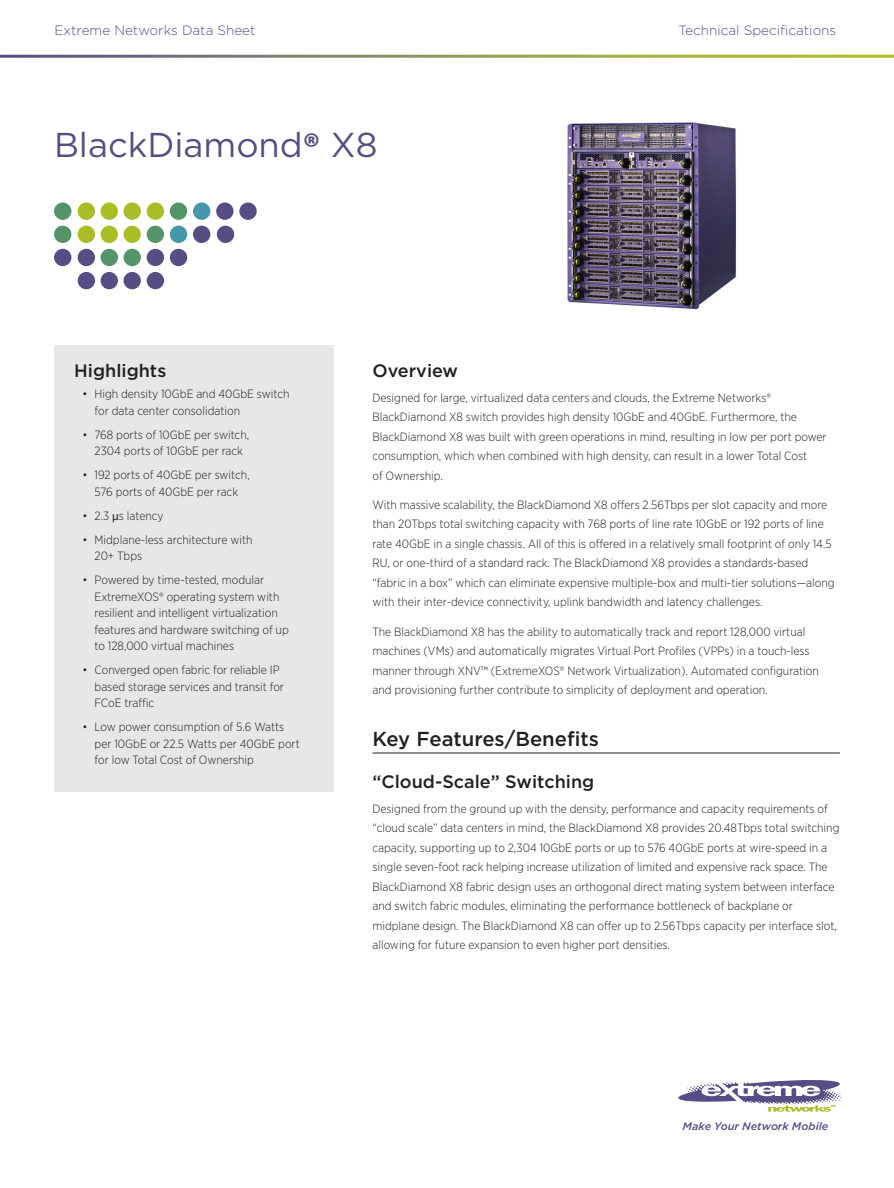
<style>
.page{position:relative;width:894px;height:1188px;background:#fff}
.page>*{position:absolute;margin:0;border:0;box-sizing:border-box;transform-origin:0 0}
.t1{font:34.5px "Gotham";color:#574d84}
.t2{font:500 20.25px "Gotham";color:#231f20}
.t3{font:500 18px "Gotham";color:#231f20}
.t4{font:300 13.5px "Gotham";color:#574d84}
.t5{font:300 12px/19.5px "Gotham Narrow";color:#231f20}
.t6{font:italic 500 10.8px "Gotham";color:#574d84}
.s1{font-family:"Calibri";font-weight:700}
.s2{font-family:"Myriad Pro";font-weight:400}
</style>
<div class="page">
<svg style="left:0;top:55px;width:893px;height:3px;background:#989b66"></svg>
<div style="left:123px;top:272px;width:18px;height:17px;background:#574d84;border-radius:50%"></div>
<div style="left:147px;top:272px;width:17px;height:17px;background:#574d84;border-radius:50%"></div>
<div style="left:123px;top:249px;width:18px;height:17px;background:#559469;border-radius:50%"></div>
<div style="left:147px;top:249px;width:17px;height:17px;background:#574d84;border-radius:50%"></div>
<div style="left:170px;top:249px;width:17px;height:17px;background:#574d84;border-radius:50%"></div>
<div style="left:123px;top:226px;width:18px;height:17px;background:#aabd26;border-radius:50%"></div>
<div style="left:147px;top:226px;width:17px;height:17px;background:#559469;border-radius:50%"></div>
<div style="left:170px;top:226px;width:17px;height:17px;background:#4498a9;border-radius:50%"></div>
<div style="left:193px;top:226px;width:17px;height:17px;background:#574d84;border-radius:50%"></div>
<div style="left:217px;top:226px;width:17px;height:17px;background:#574d84;border-radius:50%"></div>
<div style="left:123px;top:203px;width:18px;height:17px;background:#aabd26;border-radius:50%"></div>
<div style="left:100px;top:272px;width:18px;height:17px;background:#574d84;border-radius:50%"></div>
<div style="left:100px;top:249px;width:18px;height:17px;background:#559469;border-radius:50%"></div>
<div style="left:100px;top:226px;width:18px;height:17px;background:#aabd26;border-radius:50%"></div>
<div style="left:100px;top:203px;width:18px;height:17px;background:#aabd26;border-radius:50%"></div>
<div style="left:78px;top:272px;width:17px;height:17px;background:#574d84;border-radius:50%"></div>
<div style="left:78px;top:249px;width:17px;height:17px;background:#574d84;border-radius:50%"></div>
<div style="left:78px;top:226px;width:17px;height:17px;background:#aabd26;border-radius:50%"></div>
<div style="left:78px;top:203px;width:17px;height:17px;background:#aabd26;border-radius:50%"></div>
<div style="left:54px;top:249px;width:17px;height:17px;background:#574d84;border-radius:50%"></div>
<div style="left:54px;top:226px;width:17px;height:17px;background:#559469;border-radius:50%"></div>
<div style="left:54px;top:203px;width:17px;height:17px;background:#559469;border-radius:50%"></div>
<div style="left:147px;top:203px;width:17px;height:17px;background:#aabd26;border-radius:50%"></div>
<div style="left:170px;top:203px;width:17px;height:17px;background:#559469;border-radius:50%"></div>
<div style="left:193px;top:203px;width:17px;height:17px;background:#4498a9;border-radius:50%"></div>
<div style="left:216px;top:202px;width:17px;height:18px;background:#574d84;border-radius:50%"></div>
<div style="left:239px;top:202px;width:18px;height:18px;background:#574d84;border-radius:50%"></div>
<svg style="left:678px;top:1080px;width:162px;height:32px"></svg>
<img style="left:567px;top:122px;width:169px;height:188px">
<hr style="left:372px;top:753px;width:467px;height:1px;background:#231f20">
<div style="left:54px;top:345px;width:279px;height:447px;background:#e6e7e9"></div>
<p class="t4" style="left:54px;top:22px;width:202px">Extreme Networks Data Sheet</p>
<h1 class="t1" style="left:54px;top:122px;width:325px">BlackDiamond<span class="s1">®</span> X8</h1>
<p class="t4" style="left:678px;top:22px;width:159px">Technical Specifications</p>
<h3 class="t3" style="left:74px;top:358px;width:94px">Highlights</h3>
<p class="t5" style="left:94px;top:386px;width:196px;line-height:16.5px;text-indent:-12px">• High density 10GbE and 40GbE switch for data center consolidation</p>
<p class="t5" style="left:83px;top:426px;width:168px;line-height:16.5px;text-align:center">• 768 ports of 10GbE per switch,<br>2304 ports of 10GbE per rack</p>
<p class="t5" style="left:83px;top:467px;width:168px;line-height:16.5px;text-align:center">• 192 ports of 40GbE per switch,<br>576 ports of 40GbE per rack</p>
<p class="t5" style="left:83px;top:506px;width:82px">• 2.3 <span class="s2">µ</span>s latency</p>
<p class="t5" style="left:94px;top:531px;width:159px;line-height:16.5px;text-indent:-12px">• Midplane-less architecture with<br>20+ Tbps</p>
<p class="t5" style="left:94px;top:572px;width:196px;line-height:16.5px;text-indent:-12px">• Powered by time-tested, modular ExtremeXOS® operating system with resilient and intelligent virtualization features and hardware switching of up to 128,000 virtual machines</p>
<p class="t5" style="left:94px;top:662px;width:191px;line-height:16.5px;text-indent:-12px">• Converged open fabric for reliable IP based storage services and transit for<br>FCoE traffic</p>
<p class="t5" style="left:94px;top:719px;width:207px;line-height:16.5px;text-indent:-12px">• Low power consumption of 5.6 Watts per 10GbE or 22.5 Watts per 40GbE port for low Total Cost of Ownership</p>
<h3 class="t3" style="left:372px;top:359px;width:87px">Overview</h3>
<p class="t5" style="left:372px;top:387px;width:455px">Designed for large, virtualized data centers and clouds, the Extreme Networks® BlackDiamond X8 switch provides high density 10GbE and 40GbE. Furthermore, the BlackDiamond X8 was built with green operations in mind, resulting in low per port power consumption, which when combined with high density, can result in a lower Total Cost<br>of Ownership.</p>
<p class="t5" style="left:372px;top:495px;width:463px">With massive scalability, the BlackDiamond X8 offers 2.56Tbps per slot capacity and more than 20Tbps total switching capacity with 768 ports of line rate 10GbE or 192 ports of line rate 40GbE in a single chassis. All of this is offered in a relatively small footprint of only 14.5<br>RU, or one-third of a standard rack. The BlackDiamond X8 provides a standards-based “fabric in a box” which can eliminate expensive multiple-box and multi-tier solutions—along with their inter-device connectivity, uplink bandwidth and latency challenges.</p>
<p class="t5" style="left:372px;top:621px;width:447px">The BlackDiamond X8 has the ability to automatically track and report 128,000 virtual machines (VMs) and automatically migrates Virtual Port Profiles (VPPs) in a touch-less manner through XNV™ (ExtremeXOS® Network Virtualization). Automated configuration and provisioning further contribute to simplicity of deployment and operation.</p>
<h2 class="t2" style="left:372px;top:725px;width:228px">Key Features/Benefits</h2>
<h3 class="t3" style="left:372px;top:770px;width:223px">“Cloud-Scale” Switching</h3>
<p class="t5" style="left:372px;top:799px;width:468px">Designed from the ground up with the density, performance and capacity requirements of “cloud scale” data centers in mind, the BlackDiamond X8 provides 20.48Tbps total switching capacity, supporting up to 2,304 10GbE ports or up to 576 40GbE ports at wire-speed in a single seven-foot rack helping increase utilization of limited and expensive rack space. The BlackDiamond X8 fabric design uses an orthogonal direct mating system between interface and switch fabric modules, eliminating the performance bottleneck of backplane or midplane design. The BlackDiamond X8 can offer up to 2.56Tbps capacity per interface slot, allowing for future expansion to even higher port densities.</p>
<p class="t6" style="left:682px;top:1119px;width:147px">Make Your Network Mobile</p>
</div>
